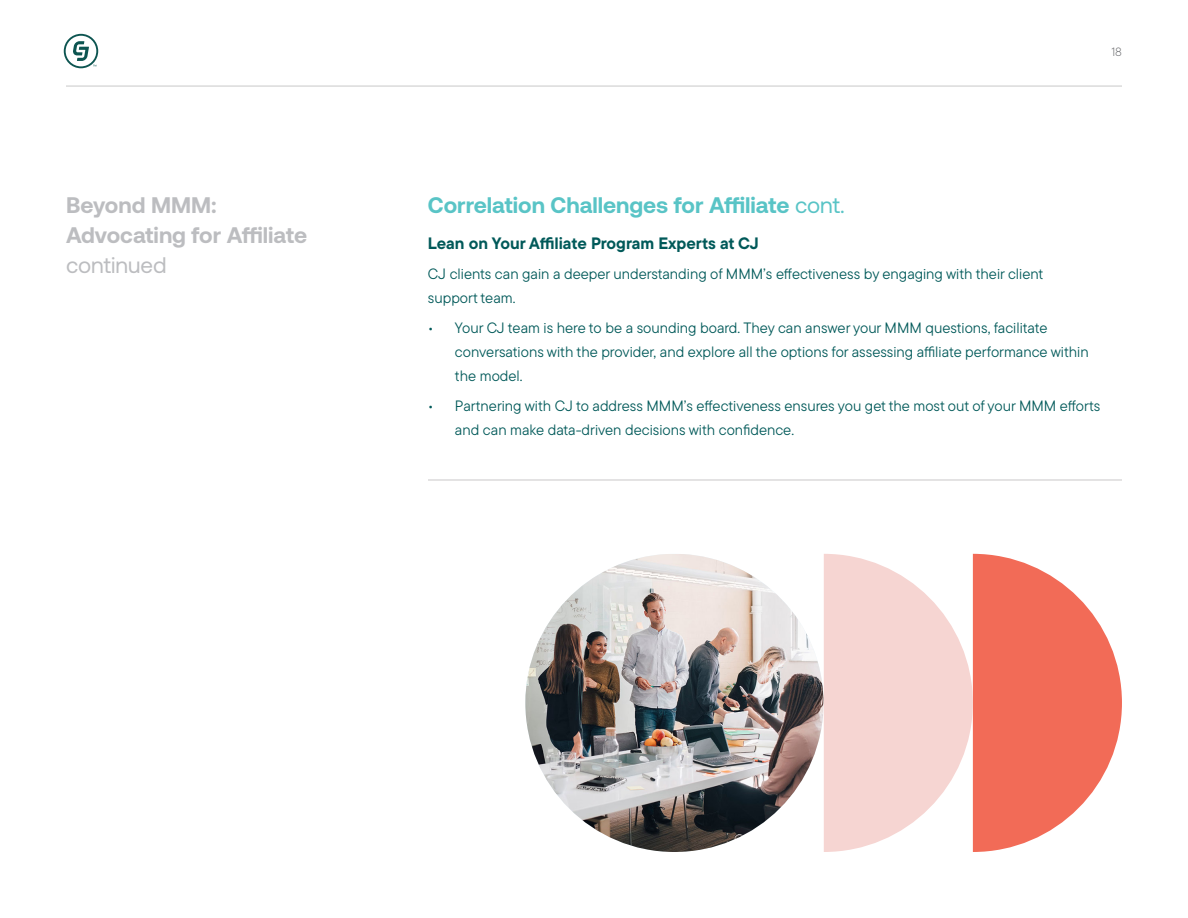
<style>
.page{position:relative;width:1188px;height:918px;background:#fff}
.page>*{position:absolute;margin:0;border:0;box-sizing:border-box;transform-origin:0 0}
.t1{font:700 22.5px "Aeonik";color:#59c4c6}
.t2{font:700 22.5px/30px "Aeonik";color:#bcbdc0}
.t3{font:22.5px "Aeonik";color:#bcbdc0}
.t4{font:700 16.5px "TT Commons Pro";color:#005959}
.t5{font:15px/24px "TT Commons Pro";color:#005959}
.t6{font:300 12px "TT Commons Pro";color:#6c6d70}
.s1{font-weight:400}
</style>
<div class="page">
<svg style="left:64px;top:34px;width:34px;height:34px"></svg>
<hr style="left:66px;top:86px;width:1056px;height:1px;background:#231f20">
<hr style="left:428px;top:480px;width:694px;height:1px;background:#231f20">
<img style="left:525px;top:554px;width:299px;height:298px;border-radius:147px">
<svg style="left:973px;top:554px;width:149px;height:298px;fill:#f26b57"></svg>
<svg style="left:824px;top:554px;width:149px;height:298px;fill:#f6d5d2"></svg>
<p class="t2" style="left:66px;top:190px;width:243px">Beyond MMM:<br>Advocating for Affiliate</p>
<p class="t3" style="left:66px;top:253px;width:102px">continued</p>
<p class="t6" style="left:1111px;top:43px;width:12px">18</p>
<p class="t1" style="left:428px;top:193px;width:418px">Correlation Challenges for Affiliate <span class="s1">cont.</span></p>
<p class="t4" style="left:428px;top:231px;width:332px">Lean on Your Affiliate Program Experts at CJ</p>
<p class="t5" style="left:428px;top:262px;width:617px">CJ clients can gain a deeper understanding of MMM’s effectiveness by engaging with their client support team.</p>
<p class="t5" style="left:455px;top:316px;width:635px;text-indent:-27px">• Your CJ team is here to be a sounding board. They can answer your MMM questions, facilitate conversations with the provider, and explore all the options for assessing affiliate performance within the model.</p>
<p class="t5" style="left:455px;top:394px;width:647px;text-indent:-27px">• Partnering with CJ to address MMM’s effectiveness ensures you get the most out of your MMM efforts and can make data-driven decisions with confidence.</p>
</div>
